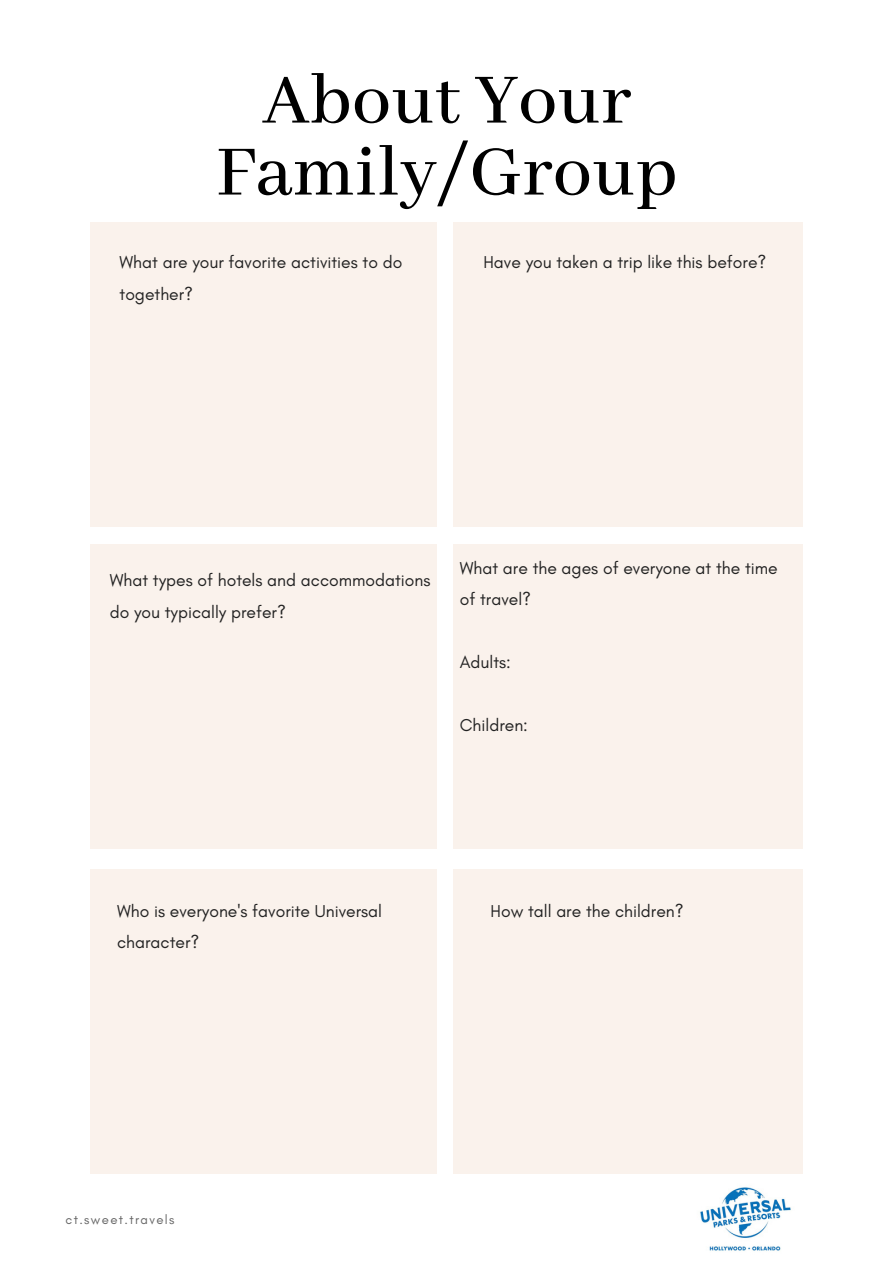
<style>
.page{position:relative;width:893px;height:1264px;background:#fff}
.page>*{position:absolute;margin:0;border:0;box-sizing:border-box;transform-origin:0 0}
.t1{font:500 78px/72px "Abhaya Libre";letter-spacing:.005em;color:#000;text-align:center}
.t2{font:17.55px/31.5px "Glacial Indifference";color:#222}
.t3{font:13.05px "Glacial Indifference";letter-spacing:.105em;color:#656565}
</style>
<div class="page">
<div style="left:90px;top:222px;width:347px;height:304px;background:#faf2ec"></div>
<div style="left:90px;top:544px;width:347px;height:304px;background:#faf2ec"></div>
<div style="left:90px;top:869px;width:347px;height:304px;background:#faf2ec"></div>
<div style="left:453px;top:222px;width:349px;height:304px;background:#faf2ec"></div>
<div style="left:453px;top:544px;width:349px;height:304px;background:#faf2ec"></div>
<div style="left:453px;top:869px;width:349px;height:304px;background:#faf2ec"></div>
<img style="left:700px;top:1187px;width:91px;height:64px">
<h1 class="t1" style="left:216px;top:67px;width:463px">About Your<br>Family/Group</h1>
<p class="t2" style="left:120px;top:246px;width:284px">What are your favorite activities to do together?</p>
<p class="t2" style="left:483px;top:246px;width:284px">Have you taken a trip like this before?</p>
<p class="t2" style="left:110px;top:564px;width:322px">What types of hotels and accommodations do you typically prefer?</p>
<p class="t2" style="left:460px;top:552px;width:319px">What are the ages of everyone at the time of travel?</p>
<p class="t2" style="left:460px;top:646px;width:53px">Adults:</p>
<p class="t2" style="left:460px;top:709px;width:70px">Children:</p>
<p class="t2" style="left:117px;top:894px;width:266px">Who is everyone's favorite Universal character?</p>
<p class="t2" style="left:490px;top:894px;width:194px">How tall are the children?</p>
<p class="t3" style="left:66px;top:1211px;width:110px">ct.sweet.travels</p>
</div>
